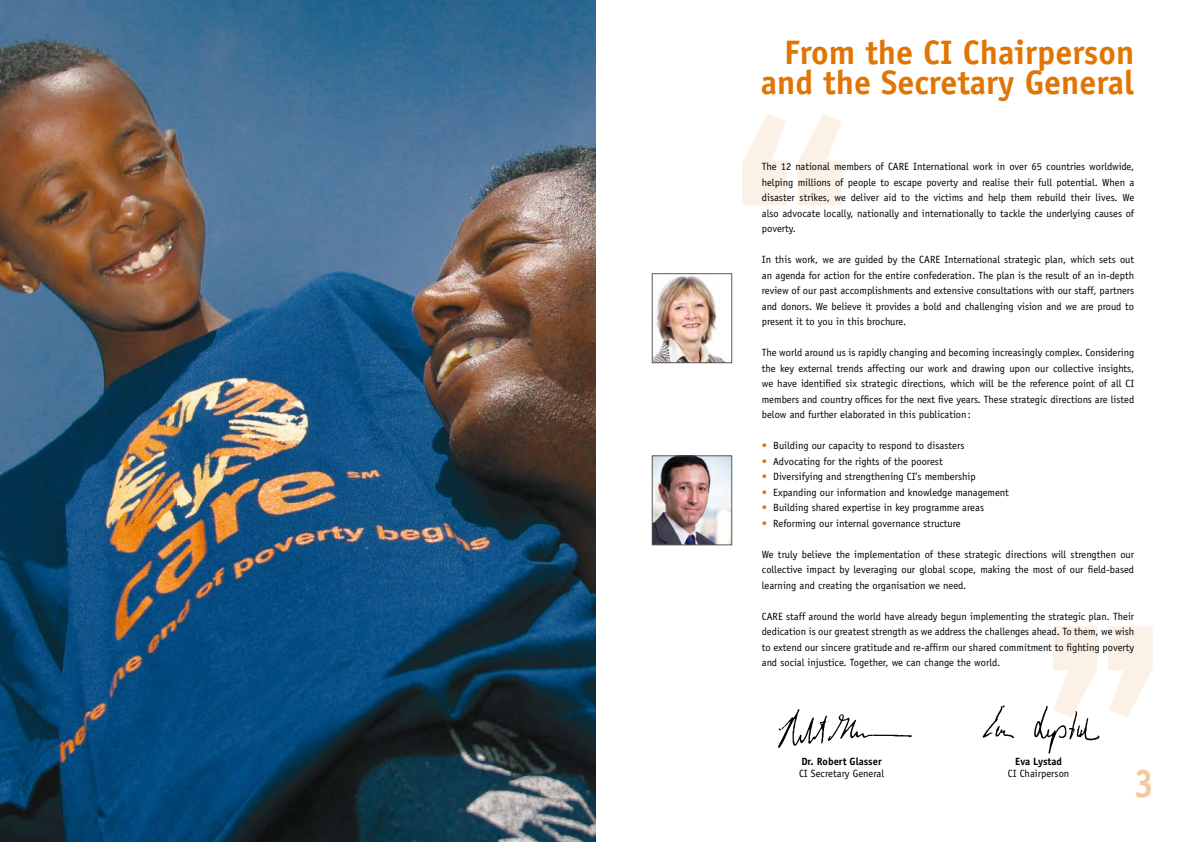
<style>
.page{position:relative;width:1191px;height:842px;background:#fff}
.page>*{position:absolute;margin:0;border:0;box-sizing:border-box;transform-origin:0 0}
.t1{font:700 40px "Officina Sans";color:#f5c99d;scale:.9 1}
.t2{font:700 34px/30px "Officina Sans";color:#e17503;text-align:right}
.t3{font:10.5px/15.5px "Officina Sans";color:#000;text-align:justify}
.t4{font:700 10.5px "Officina Sans";color:#000}
.s1{color:#e17503}
</style>
<div class="page">
<img style="left:0;top:0;width:595px;height:842px">
<img style="left:654px;top:276px;width:70px;height:85px">
<div style="left:652px;top:274px;width:80px;height:89px;border:1px solid #58585a"></div>
<img style="left:654px;top:458px;width:76px;height:85px">
<div style="left:652px;top:456px;width:80px;height:89px;border:1px solid #58585a"></div>
<svg style="left:742px;top:114px;width:100px;height:91px"></svg>
<svg style="left:1053px;top:626px;width:99px;height:92px"></svg>
<img style="left:982px;top:703px;width:118px;height:51px">
<img style="left:778px;top:709px;width:134px;height:39px">
<h2 class="t2" style="left:761px;top:37px;width:375px">From the CI Chairperson and the Secretary General</h2>
<p class="t3" style="left:762px;top:159px;width:374px">The 12 national members of CARE International work in over 65 countries worldwide, helping millions of people to escape poverty and realise their full potential. When a disaster strikes, we deliver aid to the victims and help them rebuild their lives. We also advocate locally, nationally and internationally to tackle the underlying causes of poverty.</p>
<p class="t3" style="left:762px;top:252px;width:374px">In this work, we are guided by the CARE International strategic plan, which sets out an agenda for action for the entire confederation. The plan is the result of an in-depth review of our past accomplishments and extensive consultations with our staff, partners and donors. We believe it provides a bold and challenging vision and we are proud to present it to you in this brochure.</p>
<p class="t3" style="left:762px;top:345px;width:374px">The world around us is rapidly changing and becoming increasingly complex. Considering the key external trends affecting our work and drawing upon our collective insights, we have identified six strategic directions, which will be the reference point of all CI members and country offices for the next five years. These strategic directions are listed below and further elaborated in this publication:</p>
<p class="t3" style="left:762px;top:438px;width:204px"><span class="s1">•</span> Building our capacity to respond to disasters</p>
<p class="t3" style="left:762px;top:453px;width:182px"><span class="s1">•</span> Advocating for the rights of the poorest</p>
<p class="t3" style="left:762px;top:469px;width:215px"><span class="s1">•</span> Diversifying and strengthening CI’s membership</p>
<p class="t3" style="left:762px;top:484px;width:248px"><span class="s1">•</span> Expanding our information and knowledge management</p>
<p class="t3" style="left:762px;top:500px;width:224px"><span class="s1">•</span> Building shared expertise in key programme areas</p>
<p class="t3" style="left:762px;top:515px;width:200px"><span class="s1">•</span> Reforming our internal governance structure</p>
<p class="t3" style="left:762px;top:546px;width:374px">We truly believe the implementation of these strategic directions will strengthen our collective impact by leveraging our global scope, making the most of our field-based learning and creating the organisation we need.</p>
<p class="t3" style="left:762px;top:608px;width:374px">CARE staff around the world have already begun implementing the strategic plan. Their dedication is our greatest strength as we address the challenges ahead. To them, we wish to extend our sincere gratitude and re-affirm our shared commitment to fighting poverty and social injustice. Together, we can change the world.</p>
<p class="t4" style="left:801px;top:755px;width:82px">Dr. Robert Glasser</p>
<p class="t4" style="left:1015px;top:755px;width:48px">Eva Lystad</p>
<p class="t3" style="left:799px;top:766px;width:86px">CI Secretary General</p>
<p class="t3" style="left:1008px;top:766px;width:63px">CI Chairperson</p>
<h1 class="t1" style="left:1134px;top:758px;width:24px">3</h1>
</div>
